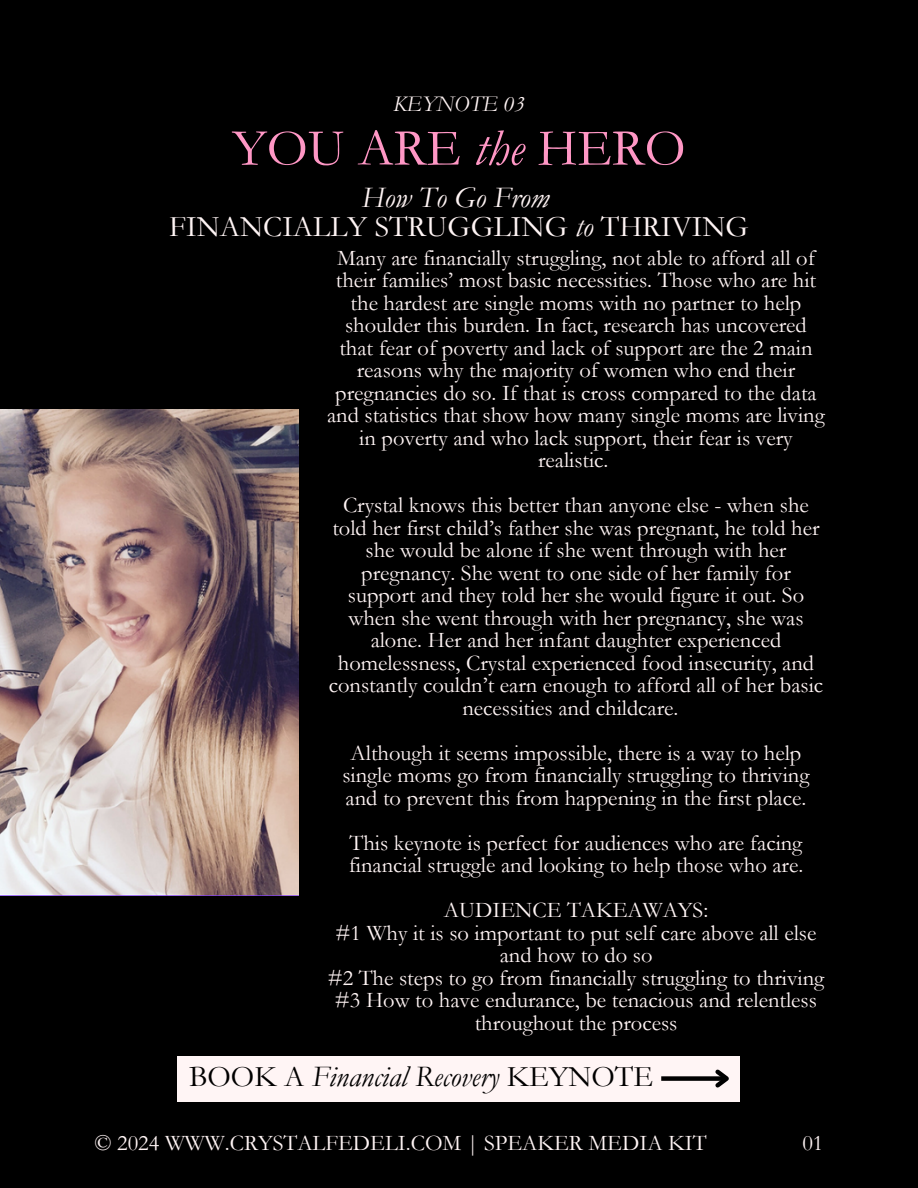
<style>
.page{position:relative;width:918px;height:1188px;background:#000}
.page>*{position:absolute;margin:0;border:0;box-sizing:border-box;transform-origin:0 0}
.t1{font:52.5px "Garamond";color:#ff97c5}
.t2{font:30px/29.2px "Garamond";color:#fff5f5;text-align:center}
.t3{font:italic 30px "Garamond";color:#000}
.t4{font:22.5px/22.5px "Garamond";color:#fff5f5;text-align:center}
.t5{font:italic 22.5px "Garamond";color:#fff5f5}
.s1{font-style:italic}
.s2{font-style:normal}
</style>
<div class="page">
<div style="left:177px;top:1056px;width:563px;height:45px;background:#fff5f5"></div>
<div style="left:661px;top:1076px;width:66px;height:5px;background:#000"></div>
<svg style="left:711px;top:1069px;width:18px;height:19px"></svg>
<img style="left:0;top:410px;width:298px;height:486px">
<p class="t5" style="left:393px;top:92px;width:133px">KEYNOTE 03</p>
<h1 class="t1" style="left:232px;top:119px;width:455px">YOU ARE <span class="s1">the</span> HERO</h1>
<h2 class="t2" style="left:169px;top:183px;width:581px"><span class="s1">How To Go From<br></span>FINANCIALLY STRUGGLING <span class="s1">to</span> THRIVING</h2>
<p class="t4" style="left:327px;top:247px;width:499px">Many are financially struggling, not able to afford all of their families’ most basic necessities. Those who are hit the hardest are single moms with no partner to help shoulder this burden. In fact, research has uncovered that fear of poverty and lack of support are the 2 main reasons why the majority of women who end their pregnancies do so. If that is cross compared to the data and statistics that show how many single moms are living in poverty and who lack support, their fear is very realistic.</p>
<p class="t4" style="left:329px;top:494px;width:496px">Crystal knows this better than anyone else - when she told her first child’s father she was pregnant, he told her she would be alone if she went through with her pregnancy. She went to one side of her family for support and they told her she would figure it out. So when she went through with her pregnancy, she was alone. Her and her infant daughter experienced homelessness, Crystal experienced food insecurity, and constantly couldn’t earn enough to afford all of her basic necessities and childcare.</p>
<p class="t4" style="left:342px;top:742px;width:469px">Although it seems impossible, there is a way to help single moms go from financially struggling to thriving and to prevent this from happening in the first place.</p>
<p class="t4" style="left:349px;top:832px;width:456px;text-align:left">This keynote is perfect for audiences who are facing financial struggle and looking to help those who are.</p>
<p class="t4" style="left:328px;top:899px;width:498px">AUDIENCE TAKEAWAYS:<br>#1 Why it is so important to put self care above all else and how to do so<br>#2 The steps to go from financially struggling to thriving #3 How to have endurance, be tenacious and relentless throughout the process</p>
<h2 class="t3" style="left:189px;top:1061px;width:465px"><span class="s2">BOOK A</span> Financial Recovery <span class="s2">KEYNOTE</span></h2>
<p class="t4" style="left:95px;top:1132px;width:614px">© 2024 WWW.CRYSTALFEDELI.COM | SPEAKER MEDIA KIT</p>
<p class="t4" style="left:802px;top:1132px;width:23px">01</p>
</div>
